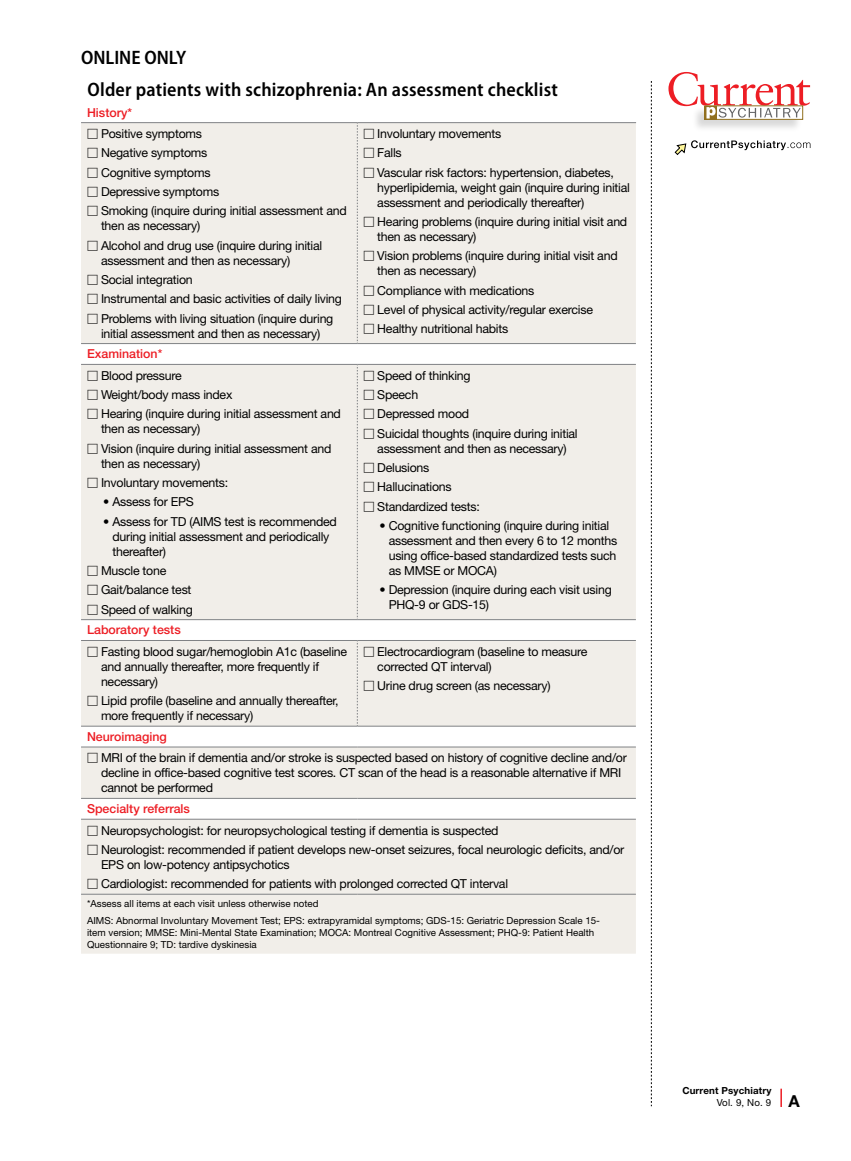
<style>
.page{position:relative;width:851px;height:1161px;background:#fff}
.page>*{position:absolute;margin:0;border:0;box-sizing:border-box;transform-origin:0 0}
.Table_Title{font:600 semi-condensed 19.5px "Myriad Pro";letter-spacing:.01em;color:#000}
.Table_Text{font:12.3px/15px "Helvetica Neue LT Std";letter-spacing:-.02em;color:#000}
.Table_Hed_Red{font:500 12.3px "Helvetica Neue LT Std";color:#ed1d24}
.Source{font:9.75px/12px "Helvetica Neue LT Std";color:#000}
.t1{font:700 9.75px/12px "Helvetica Neue LT Std";letter-spacing:.015em;color:#000}
.s1{font-family:"Universal Std Newswith Comm Pi"}
.s2{font-weight:400}
.s3{font-size:16.5px}
</style>
<div class="page">
<div style="left:691px;top:106px;width:111px;height:27px;background:#000;opacity:.15"></div>
<div style="left:704px;top:106px;width:99px;height:14px;background:#9b7e36"></div>
<div style="left:704px;top:106px;width:13px;height:14px;background:#91701f"></div>
<svg style="left:668px;top:72px;width:142px;height:47px"></svg>
<svg style="left:674px;top:140px;width:136px;height:15px"></svg>
<svg style="left:780px;top:1089px;width:1px;height:18px"></svg>
<svg style="left:651px;top:81px;width:1px;height:1025px"></svg>
<svg style="left:81px;top:123px;width:555px;height:831px;background:#f2efea"></svg>
<svg style="left:357px;top:123px;width:1px;height:220px"></svg>
<svg style="left:357px;top:365px;width:1px;height:254px"></svg>
<svg style="left:357px;top:641px;width:1px;height:85px"></svg>
<hr style="left:81px;top:122px;width:276px;height:1px;background:#808285">
<hr style="left:357px;top:122px;width:279px;height:1px;background:#808285">
<hr style="left:81px;top:343px;width:276px;height:1px;background:#808285">
<hr style="left:357px;top:343px;width:279px;height:1px;background:#808285">
<hr style="left:81px;top:364px;width:276px;height:1px;background:#808285">
<hr style="left:357px;top:364px;width:279px;height:1px;background:#808285">
<hr style="left:81px;top:619px;width:276px;height:1px;background:#808285">
<hr style="left:357px;top:619px;width:279px;height:1px;background:#808285">
<hr style="left:81px;top:640px;width:276px;height:1px;background:#808285">
<hr style="left:357px;top:640px;width:279px;height:1px;background:#808285">
<hr style="left:81px;top:726px;width:276px;height:1px;background:#808285">
<hr style="left:357px;top:726px;width:279px;height:1px;background:#808285">
<hr style="left:81px;top:747px;width:276px;height:1px;background:#808285">
<hr style="left:357px;top:747px;width:279px;height:1px;background:#808285">
<hr style="left:81px;top:798px;width:276px;height:1px;background:#808285">
<hr style="left:357px;top:798px;width:279px;height:1px;background:#808285">
<hr style="left:81px;top:819px;width:276px;height:1px;background:#808285">
<hr style="left:357px;top:819px;width:279px;height:1px;background:#808285">
<hr style="left:81px;top:894px;width:276px;height:1px;background:#808285">
<hr style="left:357px;top:894px;width:279px;height:1px;background:#808285">
<h1 class="Table_Title" style="left:81px;top:45px;width:107px">ONLINE ONLY</h1>
<p class="Table_Title" style="left:87px;top:77px;width:472px">Older patients with schizophrenia: An assessment checklist</p>
<p class="Table_Hed_Red" style="left:87px;top:105px;width:47px">History*</p>
<p class="Table_Text" style="left:87px;top:126px;width:116px"><span class="s1">□</span> Positive symptoms</p>
<p class="Table_Text" style="left:87px;top:145px;width:122px"><span class="s1">□</span> Negative symptoms</p>
<p class="Table_Text" style="left:87px;top:165px;width:125px"><span class="s1">□</span> Cognitive symptoms</p>
<p class="Table_Text" style="left:87px;top:184px;width:134px"><span class="s1">□</span> Depressive symptoms</p>
<p class="Table_Text" style="left:101px;top:203px;width:247px;text-indent:-14px"><span class="s1">□</span> Smoking (inquire during initial assessment and then as necessary)</p>
<p class="Table_Text" style="left:101px;top:238px;width:223px;text-indent:-14px"><span class="s1">□</span> Alcohol and drug use (inquire during initial assessment and then as necessary)</p>
<p class="Table_Text" style="left:87px;top:272px;width:107px"><span class="s1">□</span> Social integration</p>
<p class="Table_Text" style="left:87px;top:291px;width:256px"><span class="s1">□</span> Instrumental and basic activities of daily living</p>
<p class="Table_Text" style="left:87px;top:311px;width:248px;text-align:center"><span class="s1">□</span> Problems with living situation (inquire during initial assessment and then as necessary)</p>
<p class="Table_Text" style="left:363px;top:126px;width:139px"><span class="s1">□</span> Involuntary movements</p>
<p class="Table_Text" style="left:363px;top:145px;width:40px"><span class="s1">□</span> Falls</p>
<p class="Table_Text" style="left:377px;top:165px;width:254px;text-indent:-14px"><span class="s1">□</span> Vascular risk factors: hypertension, diabetes, hyperlipidemia, weight gain (inquire during initial assessment and periodically thereafter)</p>
<p class="Table_Text" style="left:377px;top:214px;width:251px;text-indent:-14px"><span class="s1">□</span> Hearing problems (inquire during initial visit and then as necessary)</p>
<p class="Table_Text" style="left:377px;top:248px;width:242px;text-indent:-14px"><span class="s1">□</span> Vision problems (inquire during initial visit and then as necessary)</p>
<p class="Table_Text" style="left:363px;top:283px;width:172px"><span class="s1">□</span> Compliance with medications</p>
<p class="Table_Text" style="left:363px;top:302px;width:231px"><span class="s1">□</span> Level of physical activity/regular exercise</p>
<p class="Table_Text" style="left:363px;top:321px;width:146px"><span class="s1">□</span> Healthy nutritional habits</p>
<p class="Table_Hed_Red" style="left:87px;top:347px;width:77px">Examination*</p>
<p class="Table_Text" style="left:87px;top:368px;width:96px"><span class="s1">□</span> Blood pressure</p>
<p class="Table_Text" style="left:87px;top:387px;width:147px"><span class="s1">□</span> Weight/body mass index</p>
<p class="Table_Text" style="left:101px;top:406px;width:241px;text-indent:-14px"><span class="s1">□</span> Hearing (inquire during initial assessment and then as necessary)</p>
<p class="Table_Text" style="left:101px;top:441px;width:232px;text-indent:-14px"><span class="s1">□</span> Vision (inquire during initial assessment and then as necessary)</p>
<p class="Table_Text" style="left:87px;top:475px;width:143px"><span class="s1">□</span> Involuntary movements:</p>
<p class="Table_Text" style="left:103px;top:494px;width:92px">• Assess for EPS</p>
<p class="Table_Text" style="left:112px;top:514px;width:226px;text-indent:-9px">• Assess for TD (AIMS test is recommended during initial assessment and periodically thereafter)</p>
<p class="Table_Text" style="left:87px;top:563px;width:81px"><span class="s1">□</span> Muscle tone</p>
<p class="Table_Text" style="left:87px;top:582px;width:106px"><span class="s1">□</span> Gait/balance test</p>
<p class="Table_Text" style="left:87px;top:602px;width:107px"><span class="s1">□</span> Speed of walking</p>
<p class="Table_Hed_Red" style="left:87px;top:623px;width:95px">Laboratory tests</p>
<p class="Table_Text" style="left:101px;top:644px;width:248px;text-indent:-14px"><span class="s1">□</span> Fasting blood sugar/hemoglobin A1c (baseline and annually thereafter, more frequently if necessary)</p>
<p class="Table_Text" style="left:101px;top:693px;width:239px;text-indent:-14px"><span class="s1">□</span> Lipid profile (baseline and annually thereafter, more frequently if necessary)</p>
<p class="Table_Text" style="left:363px;top:368px;width:109px"><span class="s1">□</span> Speed of thinking</p>
<p class="Table_Text" style="left:363px;top:387px;width:56px"><span class="s1">□</span> Speech</p>
<p class="Table_Text" style="left:363px;top:406px;width:107px"><span class="s1">□</span> Depressed mood</p>
<p class="Table_Text" style="left:363px;top:426px;width:216px;text-align:center"><span class="s1">□</span> Suicidal thoughts (inquire during initial assessment and then as necessary)</p>
<p class="Table_Text" style="left:363px;top:460px;width:68px"><span class="s1">□</span> Delusions</p>
<p class="Table_Text" style="left:363px;top:479px;width:90px"><span class="s1">□</span> Hallucinations</p>
<p class="Table_Text" style="left:363px;top:499px;width:118px"><span class="s1">□</span> Standardized tests:</p>
<p class="Table_Text" style="left:388px;top:518px;width:230px;text-indent:-9px">• Cognitive functioning (inquire during initial assessment and then every 6 to 12 months using office-based standardized tests such as MMSE or MOCA)</p>
<p class="Table_Text" style="left:388px;top:582px;width:224px;text-indent:-9px">• Depression (inquire during each visit using<br>PHQ-9 or GDS-15)</p>
<p class="Table_Text" style="left:377px;top:644px;width:211px;text-indent:-14px"><span class="s1">□</span> Electrocardiogram (baseline to measure corrected QT interval)</p>
<p class="Table_Text" style="left:363px;top:678px;width:189px"><span class="s1">□</span> Urine drug screen (as necessary)</p>
<p class="Table_Hed_Red" style="left:87px;top:729px;width:81px">Neuroimaging</p>
<p class="Table_Text" style="left:101px;top:750px;width:527px;text-indent:-14px"><span class="s1">□</span> MRI of the brain if dementia and/or stroke is suspected based on history of cognitive decline and/or decline in office-based cognitive test scores. CT scan of the head is a reasonable alternative if MRI cannot be performed</p>
<p class="Table_Hed_Red" style="left:87px;top:802px;width:104px">Specialty referrals</p>
<p class="Table_Text" style="left:87px;top:823px;width:413px"><span class="s1">□</span> Neuropsychologist: for neuropsychological testing if dementia is suspected</p>
<p class="Table_Text" style="left:101px;top:842px;width:525px;text-indent:-14px"><span class="s1">□</span> Neurologist: recommended if patient develops new-onset seizures, focal neurologic deficits, and/or<br>EPS on low-potency antipsychotics</p>
<p class="Table_Text" style="left:87px;top:876px;width:422px"><span class="s1">□</span> Cardiologist: recommended for patients with prolonged corrected QT interval</p>
<p class="Source" style="left:87px;top:898px;width:233px">*Assess all items at each visit unless otherwise noted</p>
<p class="Source" style="left:87px;top:914px;width:514px">AIMS: Abnormal Involuntary Movement Test; EPS: extrapyramidal symptoms; GDS-15: Geriatric Depression Scale 15- item version; MMSE: Mini-Mental State Examination; MOCA: Montreal Cognitive Assessment; PHQ-9: Patient Health<br>Questionnaire 9; TD: tardive dyskinesia</p>
<p class="t1" style="left:716px;top:1085px;width:85px;text-indent:-34px">Current Psychiatry<br><span class="s2">Vol. 9, No. 9</span> <span class="s3">A</span></p>
</div>
